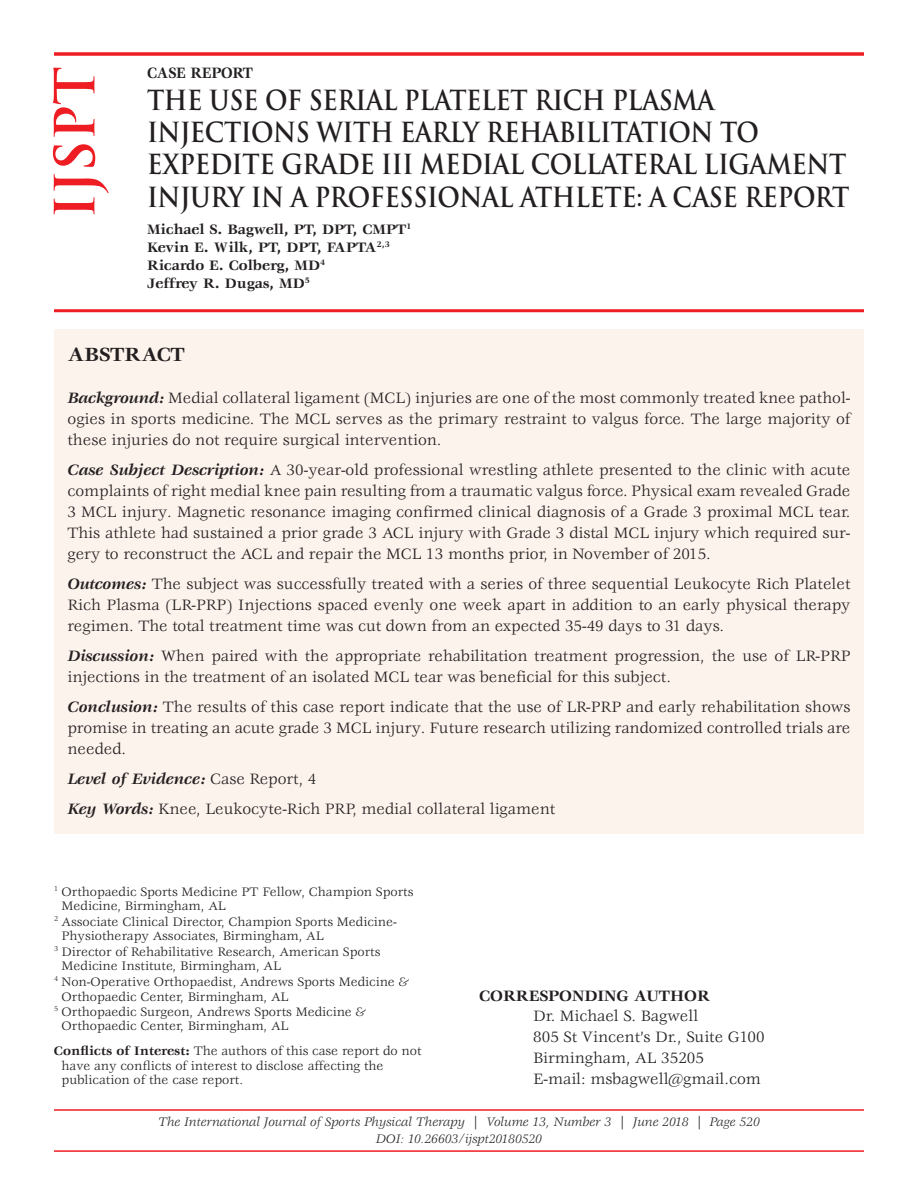
<style>
.page{position:relative;width:918px;height:1188px;background:#fff}
.page>*{position:absolute;margin:0;border:0;box-sizing:border-box;transform-origin:0 0}
.t1{font:700 54px "Trajan Pro";color:#ee1d23}
.t2{font:700 27px/32.2px "Trajan Pro";letter-spacing:-.015em;color:#231f20;scale:.9 1}
.t3{font:700 21px "Veljovic Std";color:#231f20}
.t4{font:16.5px/21px "Veljovic Std";color:#231f20;text-align:justify}
.t5{font:700 16.5px "Veljovic Std";color:#231f20}
.t6{font:700 16.5px "Veljovic Std";color:#231f20;scale:.9 1}
.t7{font:700 15px/18.3px "Veljovic Std";color:#231f20}
.t8{font:13.5px/15px "Veljovic Std";color:#231f20}
.t9{font:italic 13.5px/16.5px "Veljovic Std";color:#231f20;text-align:center}
.s1{font-weight:700;font-style:italic}
.s2{font-weight:700}
</style>
<div class="page">
<div style="left:54px;top:329px;width:810px;height:505px;background:#fdf3ed"></div>
<svg style="left:54px;top:52px;width:810px;height:4px;background:#ef383e"></svg>
<hr style="left:54px;top:309px;width:810px;height:3px;background:#ee1d23">
<hr style="left:54px;top:1109px;width:810px;height:2px;background:#ee1d23">
<hr style="left:54px;top:1150px;width:810px;height:2px;background:#ee1d23">
<h1 class="t1" style="left:44px;top:219px;width:154px;rotate:-90deg">IJSPT</h1>
<p class="t6" style="left:147px;top:66px;width:119px">CASE REPORT</p>
<h2 class="t2" style="left:147px;top:84px;width:782px">THE USE OF SERIAL PLATELET RICH PLASMA INJECTIONS WITH EARLY REHABILITATION TO EXPEDITE GRADE III MEDIAL COLLATERAL LIGAMENT INJURY IN A PROFESSIONAL ATHLETE: A CASE REPORT</h2>
<p class="t7" style="left:147px;top:221px;width:266px">Michael S. Bagwell, PT, DPT, CMPT<sup>1<br></sup>Kevin E. Wilk, PT, DPT, FAPTA<sup>2,3<br></sup>Ricardo E. Colberg, MD<sup>4<br></sup>Jeffrey R. Dugas, MD<sup>5</sup></p>
<p class="t3" style="left:68px;top:346px;width:119px">ABSTRACT</p>
<p class="t4" style="left:68px;top:388px;width:785px"><span class="s1">Background:</span> Medial collateral ligament (MCL) injuries are one of the most commonly treated knee pathol&shy;ogies in sports medicine. The MCL serves as the primary restraint to valgus force. The large majority of these injuries do not require surgical intervention.</p>
<p class="t4" style="left:68px;top:460px;width:785px"><span class="s1">Case Subject Description:</span> A 30-year-old professional wrestling athlete presented to the clinic with acute complaints of right medial knee pain resulting from a traumatic valgus force. Physical exam revealed Grade 3 MCL injury. Magnetic resonance imaging confirmed clinical diagnosis of a Grade 3 proximal MCL tear.<br>This athlete had sustained a prior grade 3 ACL injury with Grade 3 distal MCL injury which required sur&shy;gery to reconstruct the ACL and repair the MCL 13 months prior, in November of 2015.</p>
<p class="t4" style="left:68px;top:574px;width:785px"><span class="s1">Outcomes:</span> The subject was successfully treated with a series of three sequential Leukocyte Rich Platelet Rich Plasma (LR-PRP) Injections spaced evenly one week apart in addition to an early physical therapy regimen. The total treatment time was cut down from an expected 35-49 days to 31 days.</p>
<p class="t4" style="left:68px;top:646px;width:785px"><span class="s1">Discussion:</span> When paired with the appropriate rehabilitation treatment progression, the use of LR-PRP injections in the treatment of an isolated MCL tear was beneficial for this subject.</p>
<p class="t4" style="left:68px;top:697px;width:784px"><span class="s1">Conclusion:</span> The results of this case report indicate that the use of LR-PRP and early rehabilitation shows promise in treating an acute grade 3 MCL injury. Future research utilizing randomized controlled trials are needed.</p>
<p class="t4" style="left:68px;top:765px;width:489px;line-height:30px"><span class="s1">Level of Evidence:</span> Case Report, 4<br><span class="s1">Key Words:</span> Knee, Leukocyte-Rich PRP, medial collateral ligament</p>
<p class="t8" style="left:54px;top:885px;width:361px"><sup>1</sup> Orthopaedic Sports Medicine PT Fellow, Champion Sports</p>
<p class="t8" style="left:62px;top:900px;width:166px">Medicine, Birmingham, AL</p>
<p class="t8" style="left:54px;top:915px;width:344px"><sup>2</sup> Associate Clinical Director, Champion Sports Medicine-</p>
<p class="t8" style="left:62px;top:930px;width:264px">Physiotherapy Associates, Birmingham, AL</p>
<p class="t8" style="left:54px;top:945px;width:328px"><sup>3</sup> Director of Rehabilitative Research, American Sports</p>
<p class="t8" style="left:62px;top:960px;width:221px">Medicine Institute, Birmingham, AL</p>
<p class="t8" style="left:54px;top:975px;width:357px"><sup>4</sup> Non-Operative Orthopaedist, Andrews Sports Medicine &amp;</p>
<p class="t8" style="left:62px;top:990px;width:229px">Orthopaedic Center, Birmingham, AL</p>
<p class="t8" style="left:54px;top:1005px;width:314px"><sup>5</sup> Orthopaedic Surgeon, Andrews Sports Medicine &amp;</p>
<p class="t8" style="left:62px;top:1020px;width:229px">Orthopaedic Center, Birmingham, AL</p>
<p class="t8" style="left:62px;top:1044px;width:361px;text-indent:-8px"><span class="s2">Conflicts of Interest:</span> The authors of this case report do not have any conflicts of interest to disclose affecting the publication of the case report.</p>
<p class="t5" style="left:479px;top:989px;width:232px">CORRESPONDING AUTHOR</p>
<p class="t4" style="left:533px;top:1007px;width:233px;text-align:left">Dr. Michael S. Bagwell<br>805 St Vincent’s Dr., Suite G100<br>Birmingham, AL 35205<br>E-mail: msbagwell@gmail.com</p>
<p class="t9" style="left:158px;top:1115px;width:603px">The International Journal of Sports Physical Therapy | Volume 13, Number 3 | June 2018 | Page 520<br>DOI: 10.26603/ijspt20180520</p>
</div>
